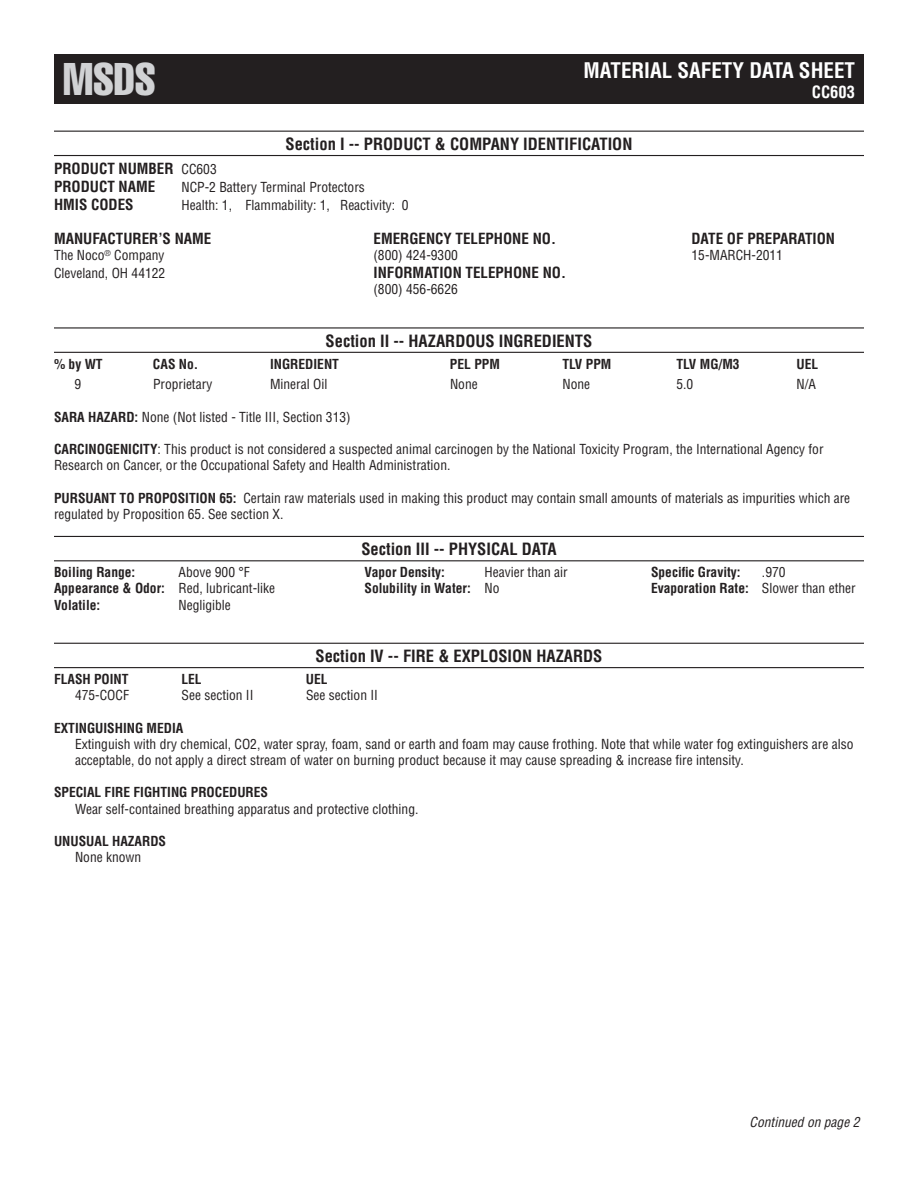
<style>
.page{position:relative;width:918px;height:1188px;background:#fff}
.page>*{position:absolute;margin:0;border:0;box-sizing:border-box;transform-origin:0 0}
.t1{font:extra-condensed 45px "Helvetica";color:#d1d2d4}
.t2{font:700 condensed 21px "Helvetica";color:#fff}
.SECTION_HEADS{font:700 condensed 16.5px "Helvetica";color:#231f20}
.t3{font:700 condensed 16.5px "Helvetica";color:#fff}
.t4{font:700 condensed 15px "Helvetica";color:#231f20}
.BODY{font:condensed 13.5px/16.2px "Helvetica";color:#231f20}
.BODY-2{font:700 condensed 13.5px "Helvetica";color:#231f20}
.PAGE_NUMBERS{font:italic condensed 13.5px "Helvetica";color:#231f20}
.s1{font-weight:400;font-size:13.5px}
.s2{font-weight:700}
.s3{font-weight:400}
</style>
<div class="page">
<div style="left:54px;top:54px;width:810px;height:50px;background:#231f20"></div>
<hr style="left:54px;top:131px;width:810px;height:1px;background:#231f20">
<hr style="left:54px;top:155px;width:810px;height:1px;background:#231f20">
<hr style="left:54px;top:327px;width:810px;height:2px;background:#231f20">
<hr style="left:54px;top:352px;width:810px;height:1px;background:#231f20">
<hr style="left:54px;top:536px;width:810px;height:1px;background:#231f20">
<hr style="left:54px;top:560px;width:810px;height:1px;background:#231f20">
<hr style="left:54px;top:643px;width:810px;height:1px;background:#231f20">
<hr style="left:54px;top:667px;width:810px;height:1px;background:#231f20">
<p class="t1" style="left:63px;top:50px;width:94px">MSDS</p>
<p class="t2" style="left:584px;top:57px;width:273px">MATERIAL SAFETY DATA SHEET</p>
<p class="t3" style="left:812px;top:81px;width:45px">CC603</p>
<p class="SECTION_HEADS" style="left:286px;top:133px;width:348px">Section I -- PRODUCT &amp; COMPANY IDENTIFICATION</p>
<p class="t4" style="left:54px;top:159px;width:164px">PRODUCT NUMBER <span class="s1">CC603</span></p>
<p class="t4" style="left:54px;top:177px;width:103px">PRODUCT NAME</p>
<p class="BODY" style="left:182px;top:179px;width:185px">NCP-2 Battery Terminal Protectors</p>
<p class="t4" style="left:54px;top:195px;width:81px">HMIS CODES</p>
<p class="BODY" style="left:182px;top:197px;width:229px">Health: 1, Flammability: 1, Reactivity: 0</p>
<p class="t4" style="left:54px;top:229px;width:159px">MANUFACTURER’S NAME</p>
<p class="t4" style="left:374px;top:229px;width:184px">EMERGENCY TELEPHONE NO.</p>
<p class="t4" style="left:692px;top:229px;width:145px">DATE OF PREPARATION</p>
<p class="BODY" style="left:54px;top:247px;width:112px">The Noco<sup>®</sup> Company</p>
<p class="BODY" style="left:373px;top:247px;width:86px">(800) 424-9300</p>
<p class="BODY" style="left:692px;top:247px;width:93px">15-MARCH-2011</p>
<p class="BODY" style="left:54px;top:265px;width:113px">Cleveland, OH 44122</p>
<p class="t4" style="left:374px;top:263px;width:194px">INFORMATION TELEPHONE NO.</p>
<p class="BODY" style="left:373px;top:281px;width:86px">(800) 456-6626</p>
<p class="SECTION_HEADS" style="left:326px;top:330px;width:268px">Section II -- HAZARDOUS INGREDIENTS</p>
<p class="BODY-2" style="left:54px;top:355px;width:50px">% by WT</p>
<p class="BODY-2" style="left:153px;top:355px;width:47px">CAS No.</p>
<p class="BODY-2" style="left:270px;top:355px;width:70px">INGREDIENT</p>
<p class="BODY-2" style="left:450px;top:355px;width:51px">PEL PPM</p>
<p class="BODY-2" style="left:562px;top:355px;width:50px">TLV PPM</p>
<p class="BODY-2" style="left:676px;top:355px;width:65px">TLV MG/M3</p>
<p class="BODY-2" style="left:796px;top:355px;width:23px">UEL</p>
<p class="BODY" style="left:75px;top:376px;width:8px">9</p>
<p class="BODY" style="left:153px;top:376px;width:61px">Proprietary</p>
<p class="BODY" style="left:270px;top:376px;width:59px">Mineral Oil</p>
<p class="BODY" style="left:450px;top:376px;width:29px">None</p>
<p class="BODY" style="left:563px;top:376px;width:29px">None</p>
<p class="BODY" style="left:676px;top:376px;width:18px">5.0</p>
<p class="BODY" style="left:796px;top:376px;width:21px">N/A</p>
<p class="BODY" style="left:54px;top:409px;width:298px"><span class="s2">SARA HAZARD:</span> None (Not listed - Title III, Section 313)</p>
<p class="BODY" style="left:54px;top:441px;width:771px"><span class="s2">CARCINOGENICITY</span>: This product is not considered a suspected animal carcinogen by the National Toxicity Program, the International Agency for<br>Research on Cancer, or the Occupational Safety and Health Administration.</p>
<p class="BODY" style="left:54px;top:490px;width:798px"><span class="s2">PURSUANT TO PROPOSITION 65:</span> Certain raw materials used in making this product may contain small amounts of materials as impurities which are regulated by Proposition 65. See section X.</p>
<p class="SECTION_HEADS" style="left:361px;top:539px;width:197px">Section III -- PHYSICAL DATA</p>
<p class="BODY-2" style="left:54px;top:564px;width:83px">Boiling Range:</p>
<p class="BODY" style="left:178px;top:564px;width:73px">Above 900 °F</p>
<p class="BODY-2" style="left:364px;top:564px;width:82px">Vapor Density:</p>
<p class="BODY" style="left:485px;top:564px;width:85px">Heavier than air</p>
<p class="BODY-2" style="left:651px;top:564px;width:91px">Specific Gravity:</p>
<p class="BODY" style="left:762px;top:564px;width:25px">.970</p>
<p class="BODY" style="left:54px;top:580px;width:223px"><span class="s2">Appearance &amp; Odor:</span> Red, lubricant-like</p>
<p class="BODY-2" style="left:364px;top:580px;width:136px">Solubility in Water: <span class="s3">No</span></p>
<p class="BODY-2" style="left:651px;top:580px;width:206px">Evaporation Rate: <span class="s3">Slower than ether</span></p>
<p class="BODY-2" style="left:54px;top:596px;width:48px">Volatile:</p>
<p class="BODY" style="left:178px;top:597px;width:54px">Negligible</p>
<p class="SECTION_HEADS" style="left:316px;top:645px;width:288px">Section IV -- FIRE &amp; EXPLOSION HAZARDS</p>
<p class="BODY-2" style="left:54px;top:671px;width:76px">FLASH POINT</p>
<p class="BODY-2" style="left:181px;top:671px;width:22px">LEL</p>
<p class="BODY-2" style="left:306px;top:671px;width:23px">UEL</p>
<p class="BODY" style="left:75px;top:687px;width:55px">475-COCF</p>
<p class="BODY" style="left:182px;top:687px;width:73px">See section II</p>
<p class="BODY" style="left:306px;top:687px;width:73px">See section II</p>
<p class="BODY-2" style="left:54px;top:719px;width:131px">EXTINGUISHING MEDIA</p>
<p class="BODY" style="left:75px;top:736px;width:780px">Extinguish with dry chemical, CO2, water spray, foam, sand or earth and foam may cause frothing. Note that while water fog extinguishers are also acceptable, do not apply a direct stream of water on burning product because it may cause spreading &amp; increase fire intensity.</p>
<p class="BODY-2" style="left:54px;top:784px;width:216px">SPECIAL FIRE FIGHTING PROCEDURES</p>
<p class="BODY" style="left:75px;top:801px;width:345px">Wear self-contained breathing apparatus and protective clothing.</p>
<p class="BODY-2" style="left:54px;top:833px;width:114px">UNUSUAL HAZARDS</p>
<p class="BODY" style="left:75px;top:849px;width:68px">None known</p>
<p class="PAGE_NUMBERS" style="left:750px;top:1114px;width:111px">Continued on page 2</p>
</div>
